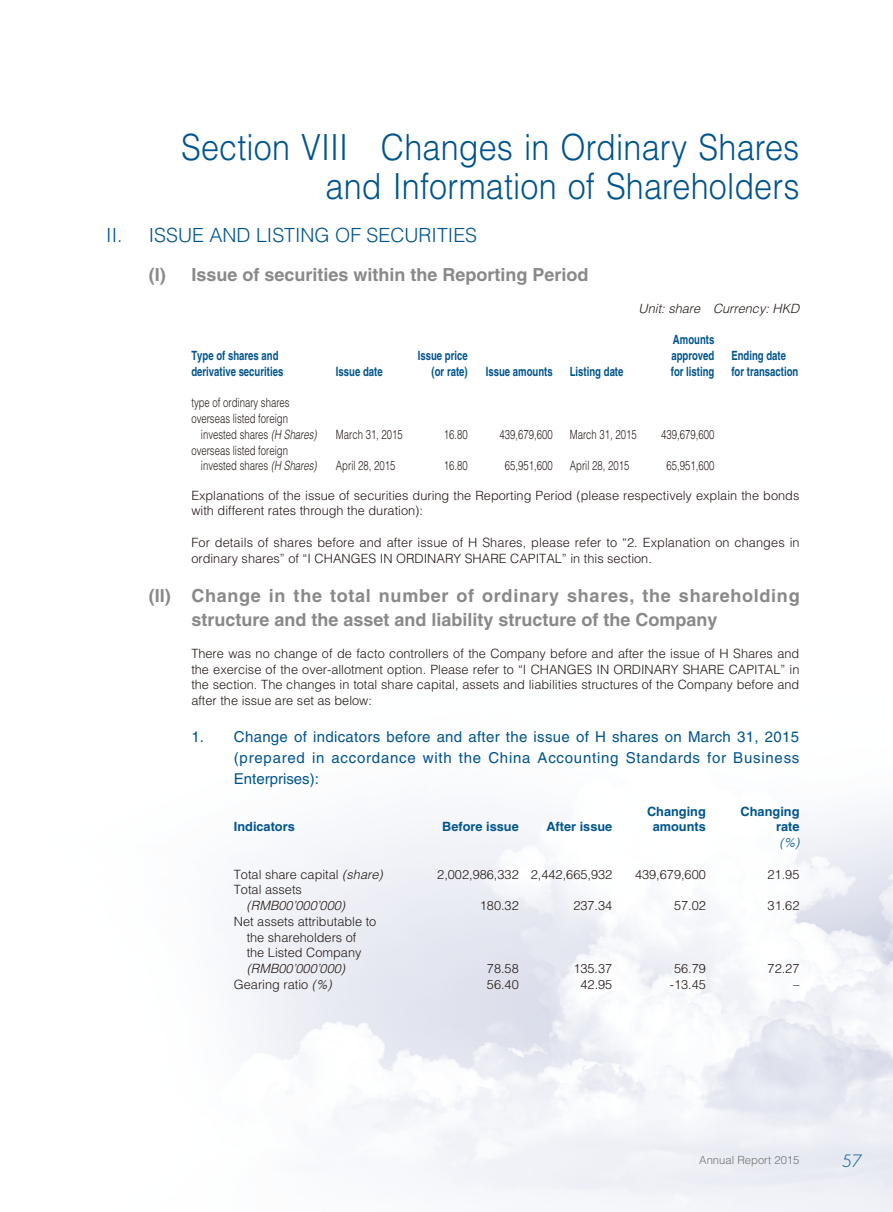
<style>
.page{position:relative;width:893px;height:1212px;background:#fff}
.page>*{position:absolute;margin:0;border:0;box-sizing:border-box;transform-origin:0 0}
.t1{font:300 36px/39px "Helvetica LT Std";letter-spacing:.005em;color:#00548c;text-align:right;scale:.9 1}
.t2{font:300 19.5px "Helvetica LT Std";color:#00548c}
.t3{font:700 18px/24px "Helvetica LT Std";color:#898989}
.t4{font:300 16.5px "Futura Std";color:#00548c}
.t5{font:15px/21px "Helvetica LT Std";letter-spacing:.05em;color:#00548c;text-align:justify}
.t6{font:300 12.75px/15.8px "Helvetica LT Std";color:#231916}
.t7{font:300 12.75px/15.8px "Helvetica LT Std";color:#231916;scale:.75 1}
.t8{font:700 12.75px/15.8px "Helvetica LT Std";color:#00548c;scale:.75 1}
.t9{font:700 12.75px/15.8px "Helvetica LT Std";color:#00548c;text-align:center}
.t10{font:italic 300 12.75px "Helvetica LT Std";color:#231916}
.t11{font:italic 300 12.75px "Helvetica LT Std";color:#00548c}
.t12{font:300 11.25px "Helvetica LT Std";color:#727272}
.s1{font-style:italic}
</style>
<div class="page">
<h1 class="t1" style="left:181px;top:127px;width:688px">Section VIII Changes in Ordinary Shares and Information of Shareholders</h1>
<h2 class="t2" style="left:106px;top:222px;width:372px">II. ISSUE AND LISTING OF SECURITIES</h2>
<h3 class="t3" style="left:149px;top:263px;width:441px">(I) Issue of securities within the Reporting Period</h3>
<p class="t10" style="left:639px;top:300px;width:162px">Unit: share Currency: HKD</p>
<p class="t8" style="left:191px;top:347px;width:124px">Type of shares and derivative securities</p>
<p class="t8" style="left:671px;top:332px;width:60px;text-align:justify">Amounts approved for listing</p>
<p class="t8" style="left:731px;top:347px;width:91px">Ending date for transaction</p>
<p class="t8" style="left:418px;top:347px;width:68px;text-align:right">Issue price (or rate)</p>
<p class="t8" style="left:486px;top:363px;width:91px">Issue amounts</p>
<p class="t8" style="left:570px;top:363px;width:73px">Listing date</p>
<p class="t8" style="left:336px;top:363px;width:64px">Issue date</p>
<p class="t7" style="left:191px;top:395px;width:133px">type of ordinary shares</p>
<p class="t7" style="left:191px;top:411px;width:130px">overseas listed foreign</p>
<p class="t7" style="left:201px;top:426px;width:156px">invested shares <span class="s1">(H Shares)</span></p>
<p class="t7" style="left:336px;top:426px;width:91px">March 31, 2015</p>
<p class="t7" style="left:444px;top:426px;width:33px">16.80</p>
<p class="t7" style="left:500px;top:426px;width:72px">439,679,600</p>
<p class="t7" style="left:570px;top:426px;width:91px">March 31, 2015</p>
<p class="t7" style="left:661px;top:426px;width:72px">439,679,600</p>
<p class="t7" style="left:201px;top:442px;width:156px;text-indent:-10px">overseas listed foreign invested shares <span class="s1">(H Shares)</span></p>
<p class="t7" style="left:336px;top:458px;width:81px">April 28, 2015</p>
<p class="t7" style="left:444px;top:458px;width:33px">16.80</p>
<p class="t7" style="left:505px;top:458px;width:65px">65,951,600</p>
<p class="t7" style="left:570px;top:458px;width:81px">April 28, 2015</p>
<p class="t7" style="left:666px;top:458px;width:65px">65,951,600</p>
<p class="t6" style="left:191px;top:487px;width:610px">Explanations of the issue of securities during the Reporting Period (please respectively explain the bonds with different rates through the duration):</p>
<p class="t6" style="left:191px;top:534px;width:610px">For details of shares before and after issue of H Shares, please refer to “2. Explanation on changes in ordinary shares” of “I CHANGES IN ORDINARY SHARE CAPITAL” in this section.</p>
<h3 class="t3" style="left:191px;top:584px;width:610px;text-indent:-43px">(II) Change in the total number of ordinary shares, the shareholding structure and the asset and liability structure of the Company</h3>
<p class="t6" style="left:191px;top:645px;width:610px;text-align:justify">There was no change of de facto controllers of the Company before and after the issue of H Shares and the exercise of the over-allotment option. Please refer to “I CHANGES IN ORDINARY SHARE CAPITAL” in the section. The changes in total share capital, assets and liabilities structures of the Company before and after the issue are set as below:</p>
<p class="t5" style="left:234px;top:726px;width:567px;text-indent:-43px">1. Change of indicators before and after the issue of H shares on March 31, 2015 (prepared in accordance with the China Accounting Standards for Business Enterprises):</p>
<p class="t9" style="left:234px;top:819px;width:62px">Indicators</p>
<p class="t9" style="left:442px;top:819px;width:78px">Before issue</p>
<p class="t9" style="left:546px;top:819px;width:67px">After issue</p>
<p class="t9" style="left:647px;top:803px;width:60px">Changing amounts</p>
<p class="t9" style="left:741px;top:803px;width:60px;text-align:right">Changing rate</p>
<p class="t11" style="left:780px;top:834px;width:21px">(%)</p>
<p class="t6" style="left:234px;top:866px;width:150px">Total share capital <span class="s1">(share)</span></p>
<p class="t6" style="left:437px;top:866px;width:177px">2,002,986,332 2,442,665,932</p>
<p class="t6" style="left:635px;top:866px;width:72px">439,679,600</p>
<p class="t6" style="left:767px;top:866px;width:33px">21.95</p>
<p class="t6" style="left:234px;top:882px;width:70px">Total assets</p>
<p class="t10" style="left:247px;top:897px;width:100px">(RMB00’000’000)</p>
<p class="t6" style="left:480px;top:897px;width:40px">180.32</p>
<p class="t6" style="left:573px;top:897px;width:40px">237.34</p>
<p class="t6" style="left:674px;top:897px;width:33px">57.02</p>
<p class="t6" style="left:768px;top:897px;width:33px">31.62</p>
<p class="t6" style="left:234px;top:913px;width:144px;text-align:center">Net assets attributable to the shareholders of<br>the Listed Company</p>
<p class="t10" style="left:247px;top:960px;width:100px">(RMB00’000’000)</p>
<p class="t6" style="left:487px;top:960px;width:33px">78.58</p>
<p class="t6" style="left:573px;top:960px;width:40px">135.37</p>
<p class="t6" style="left:674px;top:960px;width:33px">56.79</p>
<p class="t6" style="left:768px;top:960px;width:33px">72.27</p>
<p class="t6" style="left:234px;top:976px;width:99px">Gearing ratio <span class="s1">(%)</span></p>
<p class="t6" style="left:487px;top:976px;width:33px">56.40</p>
<p class="t6" style="left:580px;top:976px;width:33px">42.95</p>
<p class="t6" style="left:670px;top:976px;width:38px">-13.45</p>
<p class="t6" style="left:793px;top:976px;width:8px">–</p>
<p class="t12" style="left:699px;top:1153px;width:102px">Annual Report 2015</p>
<p class="t4" style="left:842px;top:1150px;width:22px">57</p>
</div>
